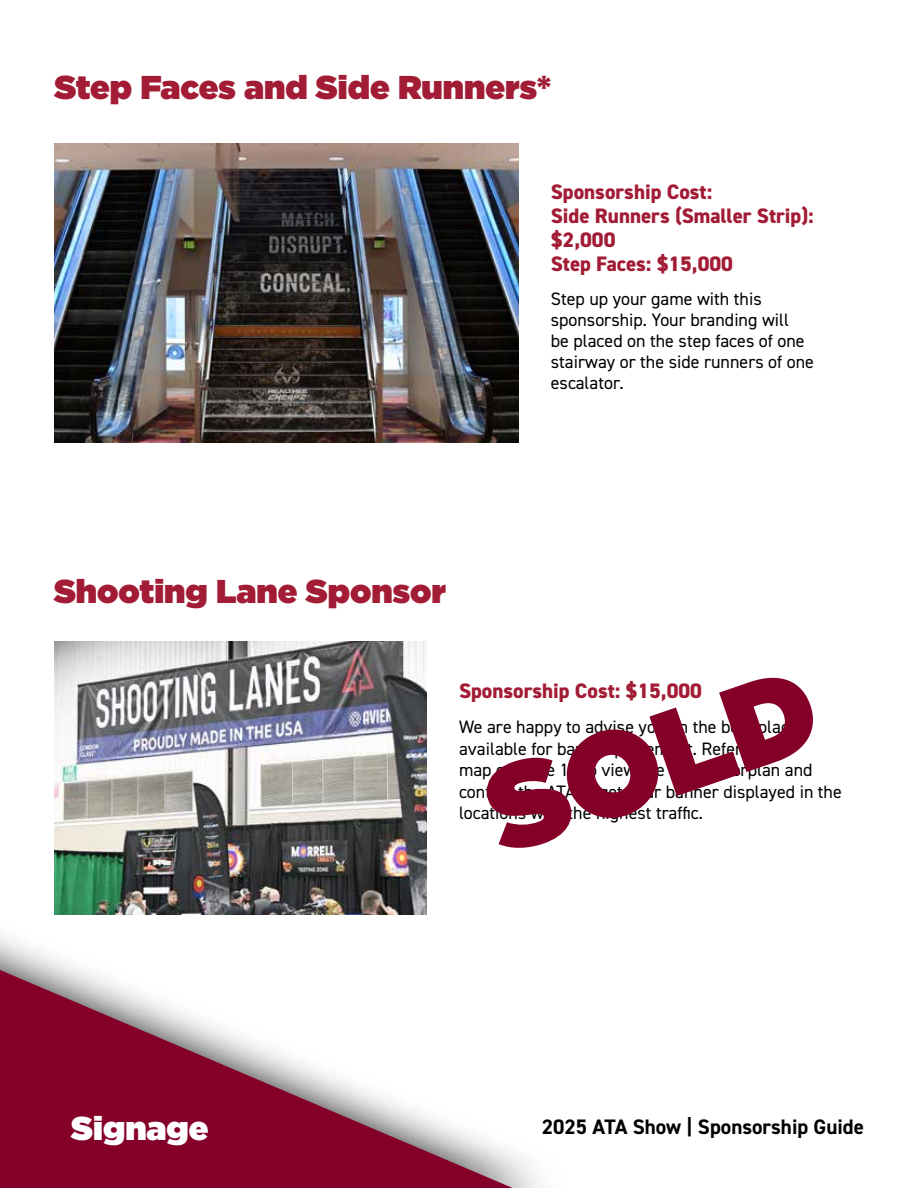
<style>
.page{position:relative;width:918px;height:1188px;background:#fff}
.page>*{position:absolute;margin:0;border:0;box-sizing:border-box;transform-origin:0 0}
.t1{font:900 120px "Gotham";color:#840029}
.t2{font:900 33px "Gotham";color:#a31c35}
.t3{font:900 33px "Gotham";color:#fff}
.t4{font:800 21px/24px "DIN2014";color:#a31c35}
.t5{font:700 21px "DIN2014";color:#000}
.t6{font:18px/21px "DIN2014";color:#000}
</style>
<div class="page">
<img style="left:54px;top:641px;width:372px;height:269px">
<div style="left:0;top:910px;width:569px;height:278px;background:#000;opacity:.92"></div>
<svg style="left:0;top:970px;width:513px;height:218px;fill:#840029"></svg>
<img style="left:54px;top:143px;width:465px;height:300px">
<h2 class="t2" style="left:55px;top:73px;width:498px">Step Faces and Side Runners*</h2>
<p class="t4" style="left:551px;top:180px;width:264px">Sponsorship Cost:<br>Side Runners (Smaller Strip): $2,000<br>Step Faces: $15,000</p>
<p class="t6" style="left:551px;top:289px;width:265px">Step up your game with this sponsorship. Your branding will<br>be placed on the step faces of one stairway or the side runners of one escalator.</p>
<h2 class="t2" style="left:54px;top:577px;width:393px">Shooting Lane Sponsor</h2>
<h1 class="t1" style="left:474px;top:765px;width:342px;rotate:-19deg">SOLD</h1>
<p class="t4" style="left:459px;top:679px;width:245px">Sponsorship Cost: $15,000</p>
<p class="t6" style="left:459px;top:717px;width:384px;line-height:21.6px">We are happy to advise you on the best places available for banner placement. Refer to the<br>map on page 13 to view the show floorplan and contact the ATA to get your banner displayed in the locations with the highest traffic.</p>
<h2 class="t3" style="left:71px;top:1113px;width:139px">Signage</h2>
<p class="t5" style="left:542px;top:1117px;width:324px">2025 ATA Show | Sponsorship Guide</p>
</div>
